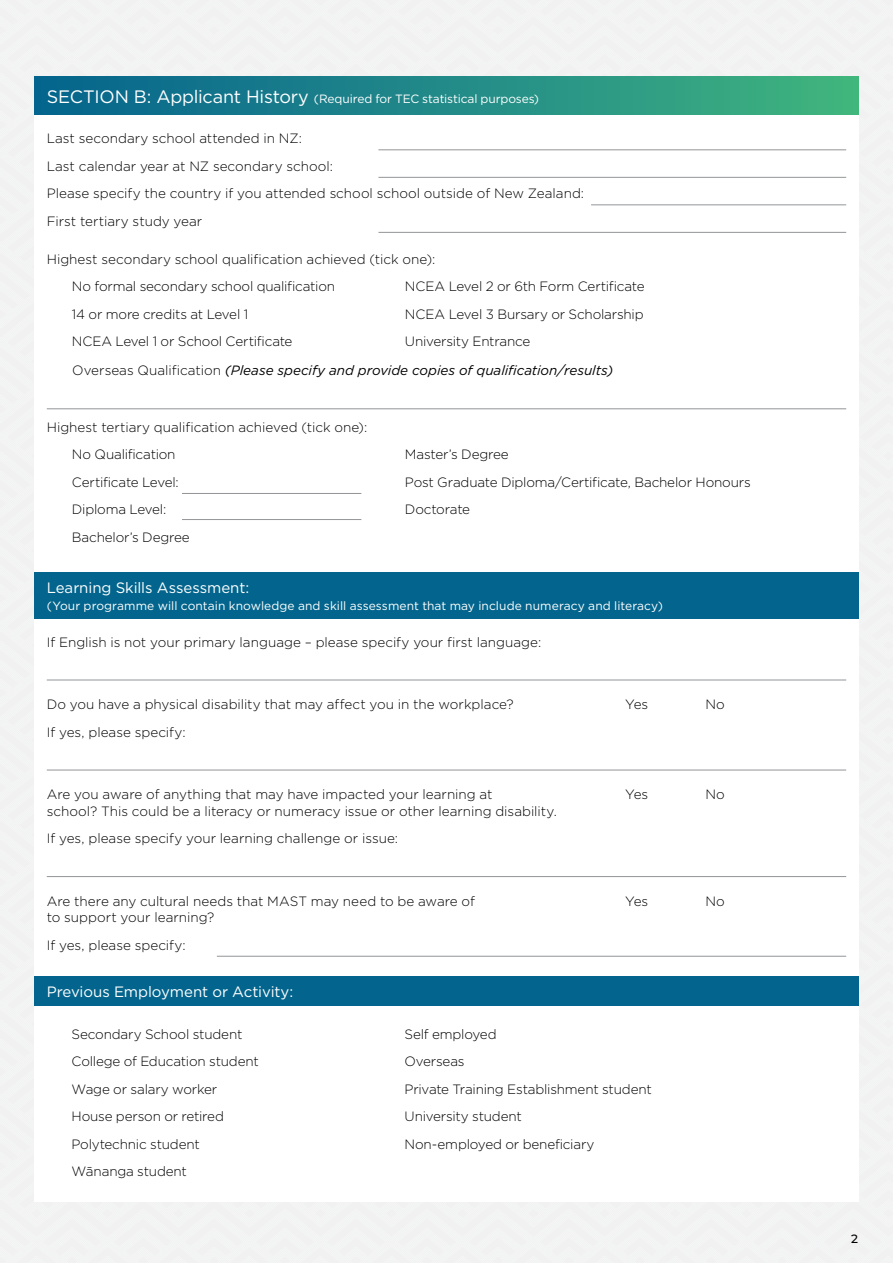
<style>
.page{position:relative;width:893px;height:1263px;background:#f1f2f2}
.page>*{position:absolute;margin:0;border:0;box-sizing:border-box;transform-origin:0 0}
.t1{font:15px "Gotham";letter-spacing:-.005em;color:#fff}
.t2{font:300 13.5px/27.5px "Gotham";letter-spacing:-.005em;color:#000}
.t3{font:italic 13.5px/29px "Gotham";color:#000}
.t4{font:12px "Gotham";color:#fff}
.t5{font:500 12px "Montserrat";color:#000}
.s1{font-size:18px}
.s2{font-weight:300;font-style:normal}
</style>
<div class="page">
<div style="left:34px;top:1006px;width:825px;height:195px;background:#fff"></div>
<div style="left:34px;top:619px;width:825px;height:357px;background:#fff"></div>
<div style="left:34px;top:115px;width:825px;height:465px;background:#fff"></div>
<div style="left:34px;top:77px;width:825px;height:38px;background:linear-gradient(to right,#05638f,#40b47f)"></div>
<div style="left:34px;top:572px;width:825px;height:47px;background:#03658d"></div>
<div style="left:34px;top:976px;width:825px;height:30px;background:#03658d"></div>
<hr style="left:378px;top:150px;width:468px;height:1px;background:#939598">
<hr style="left:378px;top:177px;width:468px;height:1px;background:#939598">
<hr style="left:591px;top:205px;width:255px;height:1px;background:#939598">
<hr style="left:378px;top:232px;width:468px;height:1px;background:#939598">
<hr style="left:47px;top:409px;width:799px;height:1px;background:#939598">
<hr style="left:182px;top:519px;width:179px;height:1px;background:#939598">
<hr style="left:182px;top:493px;width:179px;height:1px;background:#939598">
<hr style="left:47px;top:680px;width:799px;height:1px;background:#939598">
<hr style="left:47px;top:770px;width:799px;height:1px;background:#939598">
<hr style="left:47px;top:876px;width:799px;height:1px;background:#939598">
<hr style="left:217px;top:956px;width:629px;height:1px;background:#939598">
<p class="t4" style="left:47px;top:91px;width:494px"><span class="s1">SECTION B: Applicant History</span> (Required for TEC statistical purposes)</p>
<p class="t2" style="left:47px;top:124px;width:539px">Last secondary school attended in NZ:<br>Last calendar year at NZ secondary school:<br>Please specify the country if you attended school school outside of New Zealand:<br>First tertiary study year</p>
<p class="t2" style="left:72px;top:245px;width:365px;text-indent:-25px">Highest secondary school qualification achieved (tick one):<br>No formal secondary school qualification</p>
<p class="t2" style="left:405px;top:272px;width:241px">NCEA Level 2 or 6th Form Certificate</p>
<p class="t2" style="left:72px;top:300px;width:178px">14 or more credits at Level 1</p>
<p class="t2" style="left:405px;top:300px;width:240px">NCEA Level 3 Bursary or Scholarship</p>
<p class="t2" style="left:72px;top:327px;width:222px">NCEA Level 1 or School Certificate</p>
<p class="t3" style="left:72px;top:327px;width:542px;text-indent:333px"><span class="s2">University Entrance<br>Overseas Qualification</span> (Please specify and provide copies of qualification/results)</p>
<p class="t2" style="left:72px;top:413px;width:297px;text-indent:-25px">Highest tertiary qualification achieved (tick one):<br>No Qualification</p>
<p class="t2" style="left:405px;top:441px;width:105px">Master’s Degree</p>
<p class="t2" style="left:72px;top:468px;width:108px">Certificate Level:</p>
<p class="t2" style="left:405px;top:468px;width:347px">Post Graduate Diploma/Certificate, Bachelor Honours</p>
<p class="t2" style="left:72px;top:496px;width:96px">Diploma Level:</p>
<p class="t2" style="left:405px;top:496px;width:67px">Doctorate</p>
<p class="t2" style="left:72px;top:523px;width:119px">Bachelor’s Degree</p>
<p class="t1" style="left:47px;top:578px;width:204px">Learning Skills Assessment:</p>
<p class="t4" style="left:47px;top:598px;width:618px">(Your programme will contain knowledge and skill assessment that may include numeracy and literacy)</p>
<p class="t2" style="left:47px;top:628px;width:496px">If English is not your primary language – please specify your first language:</p>
<p class="t2" style="left:47px;top:690px;width:469px">Do you have a physical disability that may affect you in the workplace?</p>
<p class="t2" style="left:625px;top:690px;width:25px">Yes</p>
<p class="t2" style="left:705px;top:690px;width:21px">No</p>
<p class="t2" style="left:47px;top:718px;width:140px">If yes, please specify:</p>
<p class="t2" style="left:47px;top:780px;width:447px">Are you aware of anything that may have impacted your learning at</p>
<p class="t2" style="left:625px;top:780px;width:25px">Yes</p>
<p class="t2" style="left:705px;top:780px;width:21px">No</p>
<p class="t2" style="left:47px;top:797px;width:511px">school? This could be a literacy or numeracy issue or other learning disability.<br>If yes, please specify your learning challenge or issue:</p>
<p class="t2" style="left:47px;top:887px;width:430px">Are there any cultural needs that MAST may need to be aware of</p>
<p class="t2" style="left:625px;top:887px;width:25px">Yes</p>
<p class="t2" style="left:705px;top:887px;width:21px">No</p>
<p class="t2" style="left:47px;top:903px;width:169px">to support your learning?<br>If yes, please specify:</p>
<p class="t1" style="left:47px;top:982px;width:248px">Previous Employment or Activity:</p>
<p class="t2" style="left:72px;top:1020px;width:172px">Secondary School student</p>
<p class="t2" style="left:405px;top:1020px;width:94px">Self employed</p>
<p class="t2" style="left:72px;top:1047px;width:189px">College of Education student</p>
<p class="t2" style="left:405px;top:1047px;width:62px">Overseas</p>
<p class="t2" style="left:72px;top:1075px;width:147px">Wage or salary worker</p>
<p class="t2" style="left:405px;top:1075px;width:249px">Private Training Establishment student</p>
<p class="t2" style="left:72px;top:1102px;width:154px">House person or retired</p>
<p class="t2" style="left:405px;top:1102px;width:119px">University student</p>
<p class="t2" style="left:72px;top:1130px;width:130px">Polytechnic student</p>
<p class="t2" style="left:405px;top:1130px;width:191px">Non-employed or beneficiary</p>
<p class="t2" style="left:72px;top:1157px;width:117px">Wānanga student</p>
<p class="t5" style="left:851px;top:1230px;width:8px">2</p>
</div>
